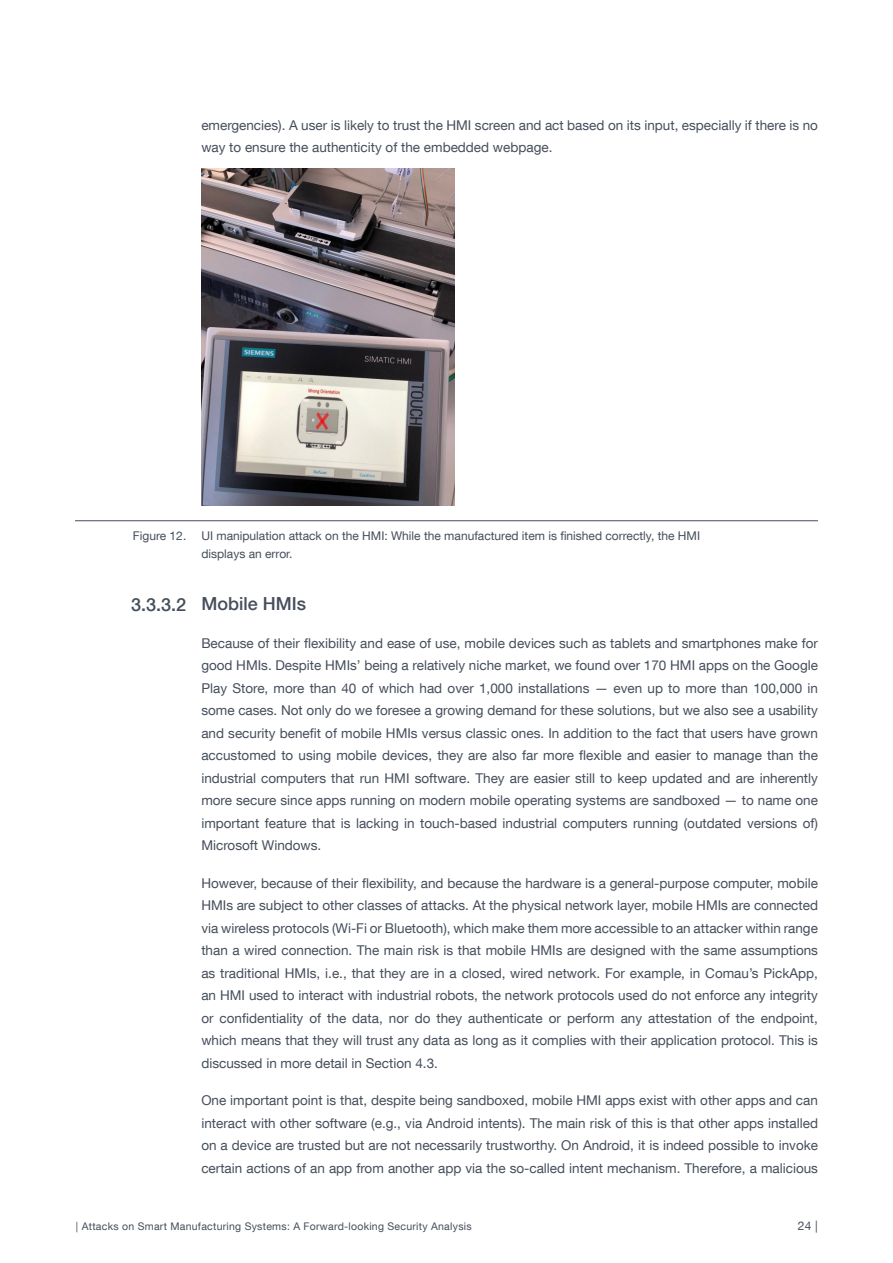
<style>
.page{position:relative;width:893px;height:1263px;background:#fff}
.page>*{position:absolute;margin:0;border:0;box-sizing:border-box;transform-origin:0 0}
.t1{font:500 18px "Helvetica Neue LT Com";color:#454e5b}
.t2{font:13.5px/22.5px "Helvetica Neue LT Com";color:#454e5b;text-align:justify}
.t3{font:12px/18px "Helvetica Neue LT Com";color:#454e5b}
.t4{font:10.5px "Helvetica Neue LT Com";letter-spacing:.025em;color:#454e5b}
</style>
<div class="page">
<img style="left:201px;top:168px;width:253px;height:337px">
<hr style="left:75px;top:520px;width:743px;height:1px;background:#454e5b">
<p class="t2" style="left:201px;top:113px;width:618px">emergencies). A user is likely to trust the HMI screen and act based on its input, especially if there is no way to ensure the authenticity of the embedded webpage.</p>
<p class="t3" style="left:201px;top:526px;width:500px;text-indent:-68px">Figure 12. UI manipulation attack on the HMI: While the manufactured item is finished correctly, the HMI displays an error.</p>
<h1 class="t1" style="left:201px;top:593px;width:106px">Mobile HMIs</h1>
<p class="t2" style="left:201px;top:631px;width:618px">Because of their flexibility and ease of use, mobile devices such as tablets and smartphones make for good HMIs. Despite HMIs’ being a relatively niche market, we found over 170 HMI apps on the Google Play Store, more than 40 of which had over 1,000 installations — even up to more than 100,000 in some cases. Not only do we foresee a growing demand for these solutions, but we also see a usability and security benefit of mobile HMIs versus classic ones. In addition to the fact that users have grown accustomed to using mobile devices, they are also far more flexible and easier to manage than the industrial computers that run HMI software. They are easier still to keep updated and are inherently more secure since apps running on modern mobile operating systems are sandboxed — to name one important feature that is lacking in touch-based industrial computers running (outdated versions of)<br>Microsoft Windows.</p>
<p class="t2" style="left:201px;top:871px;width:618px">However, because of their flexibility, and because the hardware is a general-purpose computer, mobile HMIs are subject to other classes of attacks. At the physical network layer, mobile HMIs are connected via wireless protocols (Wi-Fi or Bluetooth), which make them more accessible to an attacker within range than a wired connection. The main risk is that mobile HMIs are designed with the same assumptions as traditional HMIs, i.e., that they are in a closed, wired network. For example, in Comau’s PickApp, an HMI used to interact with industrial robots, the network protocols used do not enforce any integrity or confidentiality of the data, nor do they authenticate or perform any attestation of the endpoint, which means that they will trust any data as long as it complies with their application protocol. This is discussed in more detail in Section 4.3.</p>
<p class="t2" style="left:201px;top:1089px;width:618px">One important point is that, despite being sandboxed, mobile HMI apps exist with other apps and can interact with other software (e.g., via Android intents). The main risk of this is that other apps installed on a device are trusted but are not necessarily trustworthy. On Android, it is indeed possible to invoke certain actions of an app from another app via the so-called intent mechanism. Therefore, a malicious</p>
<h1 class="t1" style="left:131px;top:593px;width:57px">3.3.3.2</h1>
<p class="t4" style="left:76px;top:1220px;width:397px">| Attacks on Smart Manufacturing Systems: A Forward-looking Security Analysis</p>
<p class="t3" style="left:798px;top:1216px;width:22px">24 |</p>
</div>
